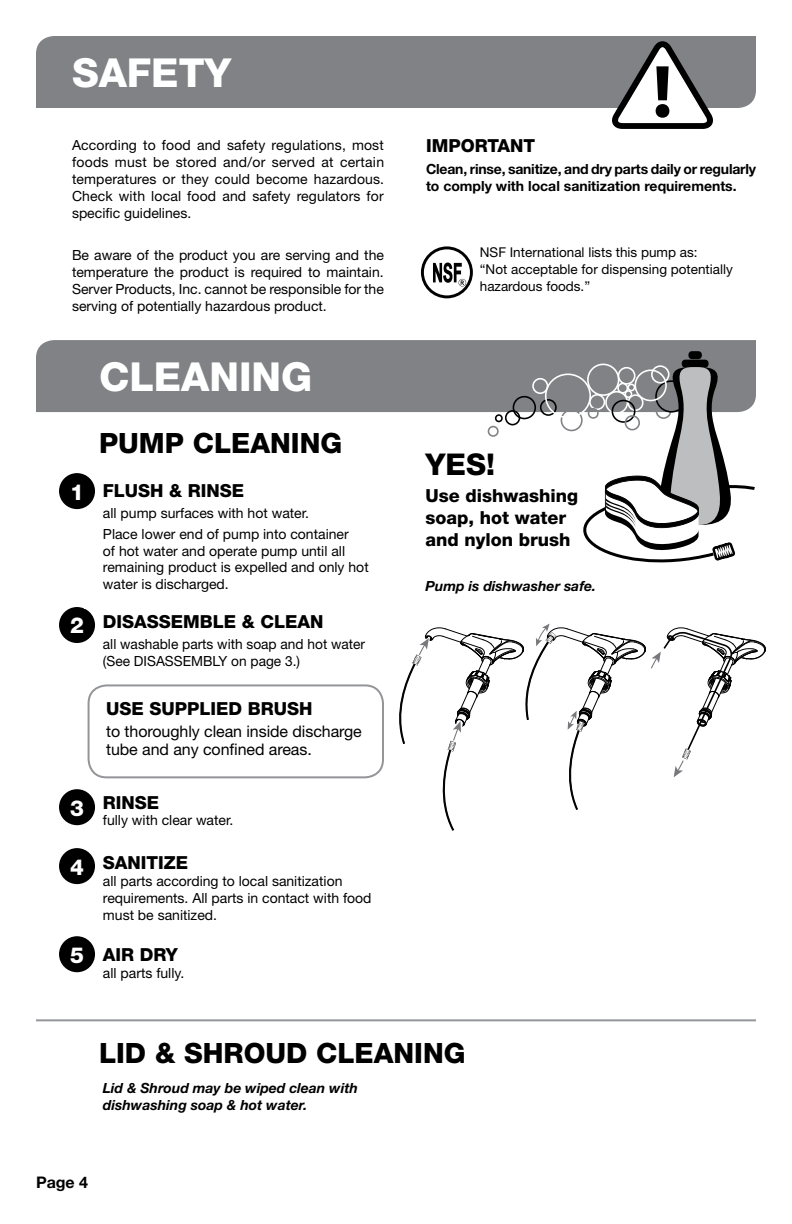
<style>
.page{position:relative;width:792px;height:1224px;background:#fff}
.page>*{position:absolute;margin:0;border:0;box-sizing:border-box;transform-origin:0 0}
.t1{font:800 40px "Helvetica Neue";color:#fff}
.t2{font:800 30px "Helvetica Neue";color:#000}
.t3{font:800 28px "Helvetica Neue";color:#000}
.t4{font:800 22px "Helvetica Neue";color:#fff}
.t5{font:800 18px/22px "Helvetica Neue";color:#000}
.t6{font:16px/18px "Helvetica Neue";letter-spacing:-.005em;color:#000}
.t7{font:700 16px "Helvetica Neue";color:#000}
.t8{font:14px/17px "Helvetica Neue";color:#000}
.t9{font:700 14px/17px "Helvetica Neue";letter-spacing:-.015em;color:#000}
.t10{font:italic 700 14px/17px "Helvetica Neue";color:#000}
.t11{font:13.6px/17px "Helvetica Neue";color:#000}
</style>
<div class="page">
<div style="left:36px;top:340px;width:720px;height:72px;background:#808285"></div>
<div style="left:59px;top:789px;width:36px;height:36px;background:#000;border-radius:50%"></div>
<div style="left:59px;top:848px;width:36px;height:36px;background:#000;border-radius:50%"></div>
<div style="left:59px;top:936px;width:36px;height:36px;background:#000;border-radius:50%"></div>
<div style="left:505px;top:410px;width:15px;height:15px;border:2px solid #000;border-radius:50%"></div>
<div style="left:513px;top:396px;width:23px;height:23px;border:2px solid #000;border-radius:50%"></div>
<div style="left:488px;top:426px;width:11px;height:11px;border:2px solid #808285;border-radius:50%"></div>
<div style="left:587px;top:364px;width:32px;height:32px;border:2px solid #fff;border-radius:50%"></div>
<div style="left:651px;top:365px;width:19px;height:19px;border:2px solid #fff;border-radius:50%"></div>
<div style="left:495px;top:414px;width:8px;height:8px;border:2px solid #000;border-radius:50%"></div>
<div style="left:59px;top:607px;width:36px;height:36px;background:#000;border-radius:50%"></div>
<div style="left:59px;top:473px;width:36px;height:36px;background:#000;border-radius:50%"></div>
<svg style="left:399px;top:624px;width:367px;height:207px"></svg>
<div style="left:682px;top:360px;width:27px;height:8px;background:#000;border-radius:3px"></div>
<div style="left:688px;top:351px;width:14px;height:8px;background:#000;border-radius:3px"></div>
<svg style="left:520px;top:367px;width:236px;height:196px"></svg>
<div style="left:88px;top:684px;width:296px;height:94px;border:2px solid #939598;border-radius:18px"></div>
<div style="left:36px;top:36px;width:720px;height:72px;background:#808285"></div>
<svg style="left:611px;top:41px;width:103px;height:88px"></svg>
<svg style="left:421px;top:246px;width:52px;height:52px"></svg>
<hr style="left:36px;top:1019px;width:720px;height:2px;background:#939598">
<h1 class="t1" style="left:72px;top:49px;width:161px">SAFETY</h1>
<p class="t8" style="left:72px;top:136px;width:314px;text-align:justify">According to food and safety regulations, most foods must be stored and/or served at certain temperatures or they could become hazardous.<br>Check with local food and safety regulators for specific guidelines.</p>
<p class="t8" style="left:72px;top:247px;width:314px;text-align:justify">Be aware of the product you are serving and the temperature the product is required to maintain.<br>Server Products, Inc. cannot be responsible for the serving of potentially hazardous product.</p>
<h1 class="t1" style="left:99px;top:353px;width:215px">CLEANING</h1>
<h3 class="t3" style="left:99px;top:426px;width:245px">PUMP CLEANING</h3>
<h3 class="t4" style="left:70px;top:479px;width:15px">1</h3>
<p class="t5" style="left:103px;top:479px;width:143px">FLUSH &amp; RINSE</p>
<p class="t8" style="left:103px;top:502px;width:247px;line-height:21.2px">all pump surfaces with hot water.<br>Place lower end of pump into container</p>
<p class="t8" style="left:103px;top:542px;width:267px">of hot water and operate pump until all remaining product is expelled and only hot water is discharged.</p>
<h3 class="t4" style="left:70px;top:613px;width:15px">2</h3>
<p class="t5" style="left:103px;top:610px;width:222px">DISASSEMBLE &amp; CLEAN</p>
<p class="t8" style="left:103px;top:635px;width:264px">all washable parts with soap and hot water (See DISASSEMBLY on page 3.)</p>
<p class="t5" style="left:106px;top:697px;width:208px">USE SUPPLIED BRUSH</p>
<p class="t6" style="left:106px;top:722px;width:257px">to thoroughly clean inside discharge tube and any confined areas.</p>
<h3 class="t4" style="left:70px;top:795px;width:15px">3</h3>
<p class="t5" style="left:103px;top:791px;width:58px">RINSE</p>
<p class="t8" style="left:103px;top:812px;width:132px">fully with clear water.</p>
<h3 class="t4" style="left:70px;top:854px;width:15px">4</h3>
<p class="t5" style="left:103px;top:852px;width:87px">SANITIZE</p>
<p class="t8" style="left:103px;top:872px;width:270px">all parts according to local sanitization requirements. All parts in contact with food must be sanitized.</p>
<h3 class="t4" style="left:70px;top:942px;width:15px">5</h3>
<p class="t5" style="left:103px;top:943px;width:77px">AIR DRY</p>
<p class="t8" style="left:103px;top:964px;width:83px">all parts fully.</p>
<p class="t5" style="left:426px;top:135px;width:111px">IMPORTANT</p>
<p class="t9" style="left:426px;top:160px;width:332px">Clean, rinse, sanitize, and dry parts daily or regularly to comply with local sanitization requirements.</p>
<p class="t11" style="left:480px;top:244px;width:255px">NSF International lists this pump as:<br>“Not acceptable for dispensing potentially hazardous foods.”</p>
<h2 class="t2" style="left:426px;top:446px;width:71px">YES!</h2>
<p class="t5" style="left:426px;top:485px;width:154px">Use dishwashing soap, hot water and nylon brush</p>
<p class="t10" style="left:426px;top:577px;width:172px">Pump is dishwasher safe.</p>
<h3 class="t3" style="left:99px;top:1037px;width:368px">LID &amp; SHROUD CLEANING</h3>
<p class="t10" style="left:103px;top:1079px;width:257px">Lid &amp; Shroud may be wiped clean with dishwashing soap &amp; hot water.</p>
<p class="t7" style="left:36px;top:1172px;width:54px">Page 4</p>
</div>
